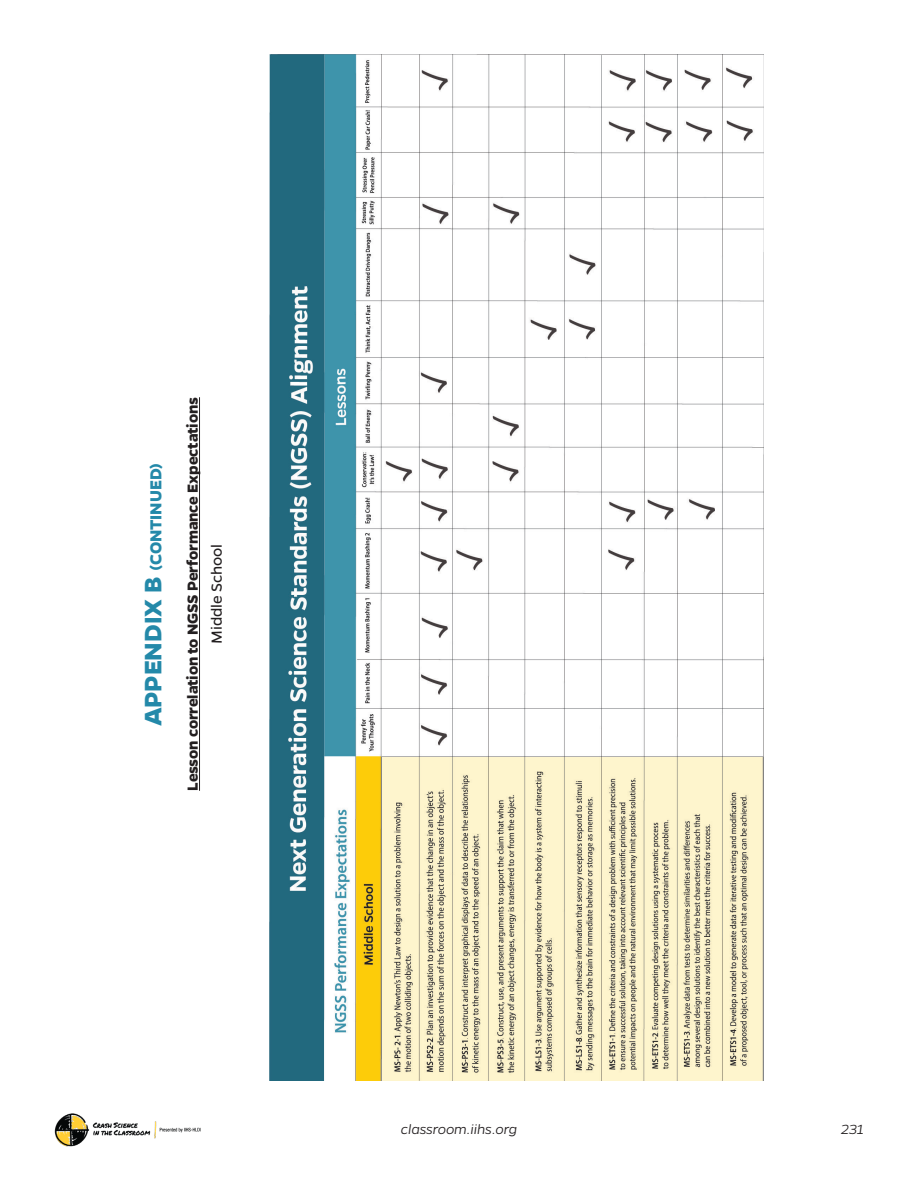
<style>
.page{position:relative;width:918px;height:1188px;background:#fff}
.page>*{position:absolute;margin:0;border:0;box-sizing:border-box;transform-origin:0 0}
.Worksheet_Title_Area{font:700 18px "Gentona";letter-spacing:-.005em;color:#2489a9}
.t1{font:700 16.5px "Gentona";letter-spacing:-.01em;color:#231f20}
.t2{font:16.5px "Gentona";letter-spacing:-.01em;color:#231f20}
.t3{font:italic 300 15px "Gentona";letter-spacing:-.01em;color:#231f20}
.s1{font-size:27px}
</style>
<div class="page">
<img style="left:54px;top:1113px;width:147px;height:33px">
<img style="left:269px;top:54px;width:494px;height:1027px">
<hr style="left:199px;top:397px;width:1px;height:394px;background:#231f20">
<p class="Worksheet_Title_Area" style="left:145px;top:726px;width:265px;rotate:-90deg"><span class="s1">APPENDIX B</span> (CONTINUED)</p>
<p class="t1" style="left:183px;top:791px;width:395px;rotate:-90deg">Lesson correlation to NGSS Performance Expectations</p>
<p class="t2" style="left:207px;top:644px;width:101px;rotate:-90deg">Middle School</p>
<p class="t3" style="left:401px;top:1121px;width:118px">classroom.iihs.org</p>
<p class="t3" style="left:841px;top:1121px;width:24px">231</p>
</div>
